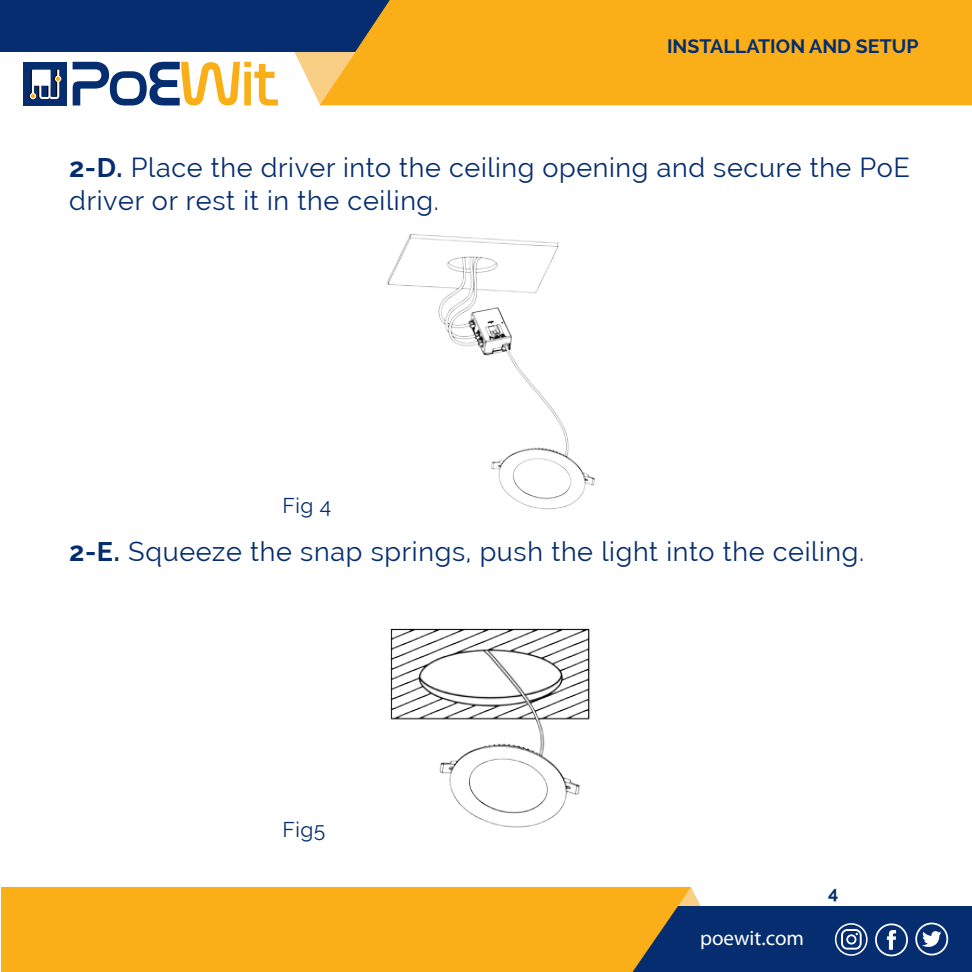
<style>
.page{position:relative;width:972px;height:972px;background:#fff}
.page>*{position:absolute;margin:0;border:0;box-sizing:border-box;transform-origin:0 0}
.Paragraph{font:27px/33px "Raleway";letter-spacing:.025em;color:#052d6f}
.t1{font:21px "Myriad Pro";color:#fff}
.Paragraph-2{font:21px "Raleway";letter-spacing:.025em;color:#052d6f}
.t2{font:700 19.5px "Raleway";color:#052d6f}
.t3{font:700 18px "Raleway";color:#052d6f}
.s1{font-weight:700}
</style>
<div class="page">
<svg style="left:294px;top:52px;width:26px;height:53px"></svg>
<div style="left:0;top:0;width:972px;height:52px;background:#052d6f"></div>
<div style="left:320px;top:0;width:652px;height:105px;background:#faaf18"></div>
<svg style="left:691px;top:887px;width:11px;height:20px"></svg>
<div style="left:8px;top:907px;width:964px;height:65px;background:#052d6f"></div>
<div style="left:1px;top:887px;width:690px;height:85px;background:#faaf18"></div>
<svg style="left:915px;top:923px;width:33px;height:32px"></svg>
<svg style="left:875px;top:923px;width:33px;height:33px"></svg>
<svg style="left:835px;top:923px;width:33px;height:33px"></svg>
<div style="left:23px;top:62px;width:44px;height:43px;background:#052d6f"></div>
<svg style="left:73px;top:62px;width:205px;height:43px"></svg>
<svg style="left:29px;top:70px;width:32px;height:29px"></svg>
<img style="left:387px;top:234px;width:208px;height:276px">
<img style="left:390px;top:628px;width:200px;height:200px">
<p class="t2" style="left:667px;top:35px;width:253px">INSTALLATION AND SETUP</p>
<p class="Paragraph" style="left:69px;top:151px;width:842px"><span class="s1">2-D.</span> Place the driver into the ceiling opening and secure the PoE driver or rest it in the ceiling.</p>
<p class="Paragraph-2" style="left:283px;top:493px;width:50px">Fig 4</p>
<p class="Paragraph" style="left:69px;top:535px;width:797px"><span class="s1">2-E.</span> Squeeze the snap springs, push the light into the ceiling.</p>
<p class="Paragraph-2" style="left:283px;top:817px;width:44px">Fig5</p>
<p class="t1" style="left:700px;top:925px;width:105px">poewit.com</p>
<p class="t3" style="left:828px;top:882px;width:12px">4</p>
</div>
